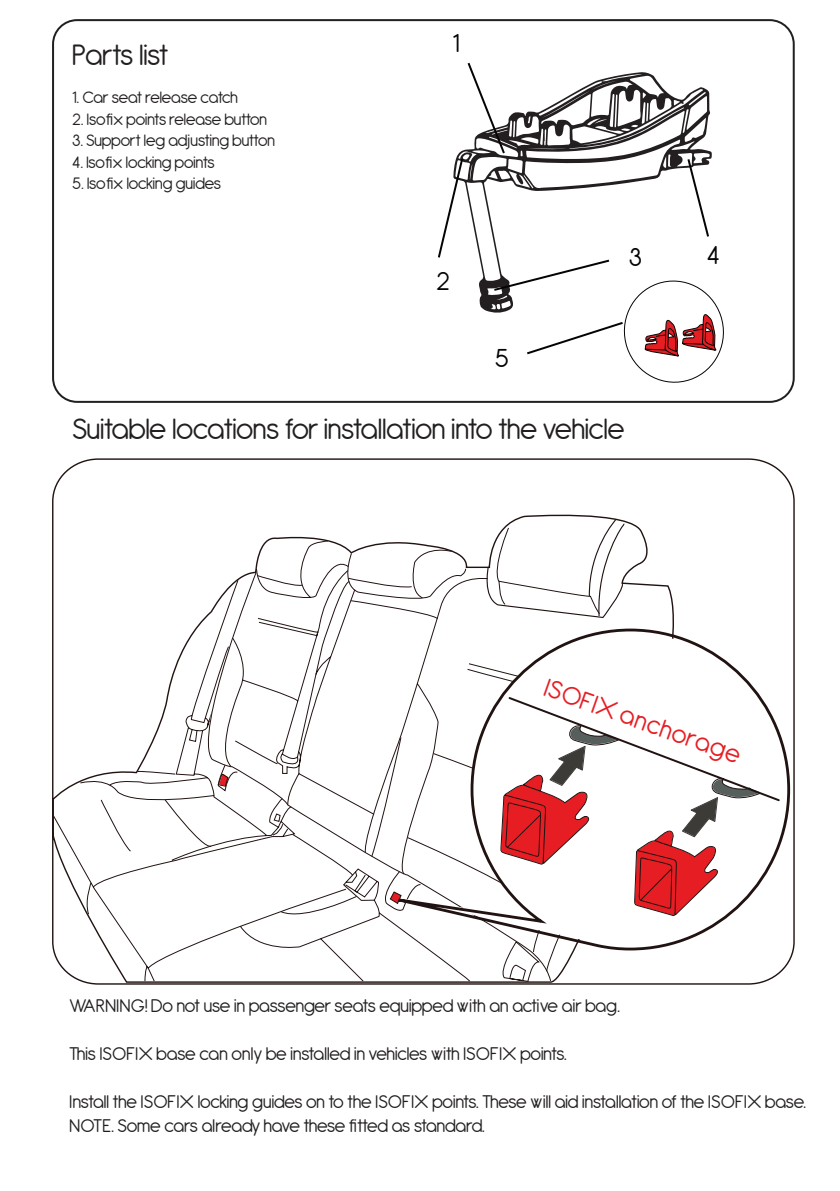
<style>
.page{position:relative;width:840px;height:1191px;background:#fff}
.page>*{position:absolute;margin:0;border:0;box-sizing:border-box;transform-origin:0 0}
.t1{font:32px "Antipasto";letter-spacing:-.04em;color:#231f20}
.t2{font:28.2px "Antipasto";color:#040503}
.t3{font:28px "Antipasto";color:#e61e24}
.t4{font:20px/24px "Antipasto";letter-spacing:-.04em;color:#231f20}
.t5{font:18px "Antipasto";letter-spacing:-.04em;color:#231f20}
</style>
<div class="page">
<svg style="left:436px;top:62px;width:294px;height:341px"></svg>
<svg style="left:52px;top:458px;width:743px;height:527px"></svg>
<svg style="left:53px;top:540px;width:588px;height:442px"></svg>
<svg style="left:217px;top:527px;width:384px;height:455px"></svg>
<svg style="left:482px;top:518px;width:142px;height:101px"></svg>
<svg style="left:100px;top:575px;width:405px;height:346px"></svg>
<svg style="left:326px;top:627px;width:465px;height:325px"></svg>
<svg style="left:499px;top:695px;width:281px;height:222px"></svg>
<h1 class="t1" style="left:72px;top:37px;width:98px">Parts list</h1>
<p class="t5" style="left:72px;top:87px;width:167px">1. Car seat release catch</p>
<p class="t5" style="left:72px;top:109px;width:197px">2. Isofix points release button</p>
<p class="t5" style="left:72px;top:130px;width:204px">3. Support leg adjusting button</p>
<p class="t5" style="left:72px;top:152px;width:144px">4. Isofix locking points</p>
<p class="t5" style="left:72px;top:173px;width:151px">5. Isofix locking guides</p>
<h2 class="t2" style="left:452px;top:27px;width:9px">1</h2>
<h2 class="t2" style="left:436px;top:265px;width:15px">2</h2>
<h2 class="t2" style="left:494px;top:342px;width:16px">5</h2>
<h2 class="t2" style="left:628px;top:241px;width:15px">3</h2>
<h2 class="t2" style="left:706px;top:239px;width:14px">4</h2>
<h1 class="t1" style="left:72px;top:410px;width:554px">Suitable locations for installation into the vehicle</h1>
<h3 class="t3" style="left:550px;top:672px;width:208px;rotate:19deg">ISOFIX anchorage</h3>
<p class="t4" style="left:69px;top:994px;width:552px">WARNING! Do not use in passenger seats equipped with an active air bag.</p>
<p class="t4" style="left:69px;top:1042px;width:499px">This ISOFIX base can only be installed in vehicles with ISOFIX points.</p>
<p class="t4" style="left:69px;top:1090px;width:738px">Install the ISOFIX locking guides on to the ISOFIX points. These will aid installation of the ISOFIX base.<br>NOTE. Some cars already have these fitted as standard.</p>
</div>
